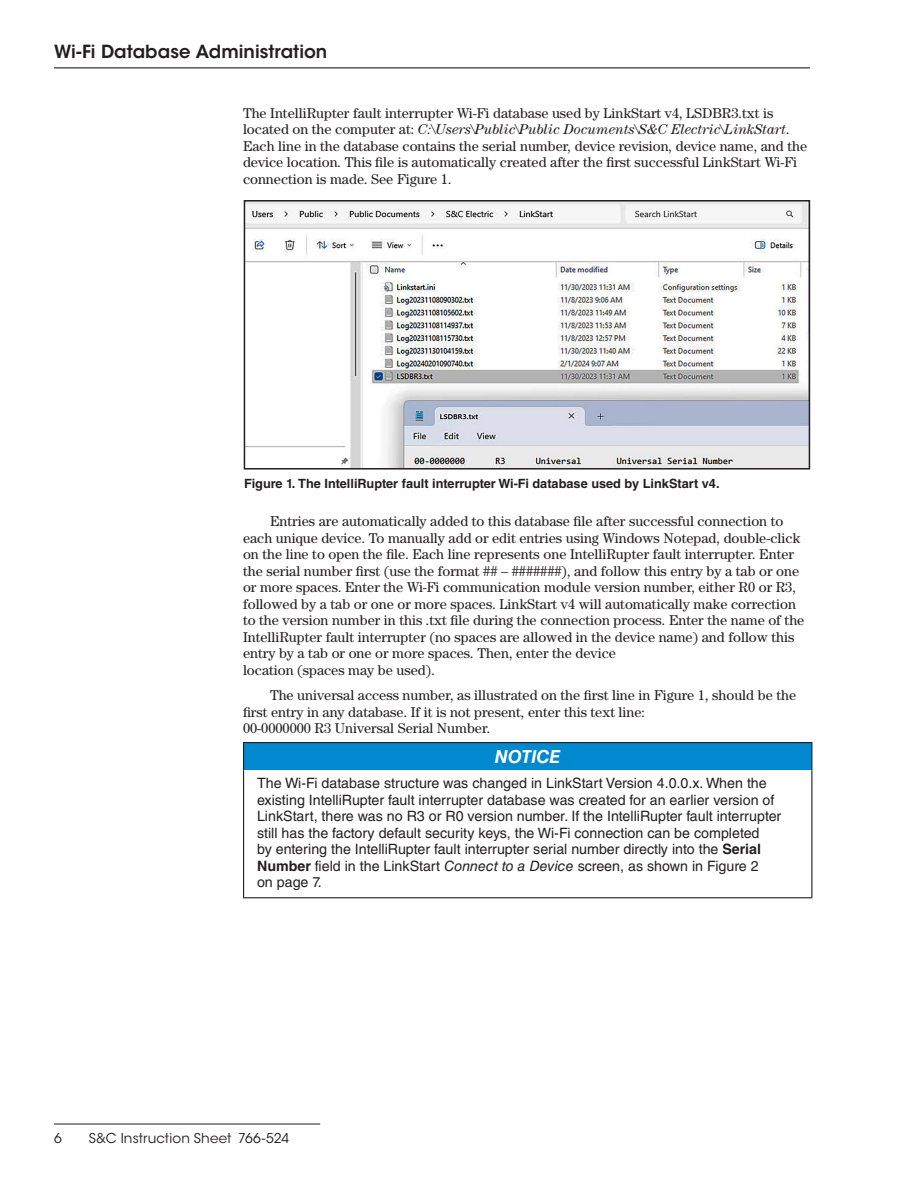
<style>
.page{position:relative;width:918px;height:1188px;background:#fff}
.page>*{position:absolute;margin:0;border:0;box-sizing:border-box;transform-origin:0 0}
.Section_Header{font:600 18px "ITC Avant Garde Std";color:#231f20}
.Safety_Box_Callout_White_Italic{font:italic 700 18px "Helvetica LT Std";color:#fff}
.Body_Continued{font:14.25px/16.5px "Century Std";color:#231f20}
.SB_Body{font:14.25px/16.5px "Helvetica LT Std";color:#231f20}
.Body_1st{font:14.25px/16.5px "Century Std";color:#231f20}
.t1{font:13.5px "ITC Avant Garde Std";letter-spacing:.01em;color:#231f20}
.t2{font:700 12.75px "Helvetica LT Std";color:#231f20}
.s1{font-style:italic}
.s2{font-weight:700}
</style>
<div class="page">
<hr style="left:54px;top:1124px;width:266px;height:1px;background:#231f20">
<hr style="left:54px;top:67px;width:756px;height:1px;background:#231f20">
<img style="left:247px;top:203px;width:560px;height:264px">
<div style="left:244px;top:200px;width:566px;height:270px;border:2px solid #231f20"></div>
<div style="left:244px;top:743px;width:568px;height:27px;background:#0089cf"></div>
<hr style="left:243px;top:742px;width:569px;height:1px;background:#231f20">
<svg style="left:243px;top:743px;width:1px;height:27px"></svg>
<svg style="left:811px;top:743px;width:1px;height:27px"></svg>
<hr style="left:243px;top:770px;width:1px;height:127px;background:#231f20">
<hr style="left:811px;top:770px;width:1px;height:127px;background:#231f20">
<hr style="left:243px;top:897px;width:569px;height:1px;background:#231f20">
<p class="Section_Header" style="left:54px;top:40px;width:275px">Wi-Fi Database Administration</p>
<p class="Body_1st" style="left:243px;top:104px;width:566px">The IntelliRupter fault interrupter Wi-Fi database used by LinkStart v4, LSDBR3.txt is located on the computer at: <span class="s1">C:\Users\Public\Public Documents\S&amp;C Electric\LinkStart</span>.<br>Each line in the database contains the serial number, device revision, device name, and the device location. This file is automatically created after the first successful LinkStart Wi-Fi connection is made. See Figure 1.</p>
<p class="t2" style="left:244px;top:476px;width:475px">Figure 1. The IntelliRupter fault interrupter Wi-Fi database used by LinkStart v4.</p>
<p class="Body_Continued" style="left:243px;top:513px;width:563px;text-indent:27px">Entries are automatically added to this database file after successful connection to each unique device. To manually add or edit entries using Windows Notepad, double-click on the line to open the file. Each line represents one IntelliRupter fault interrupter. Enter the serial number first (use the format ## – #######), and follow this entry by a tab or one or more spaces. Enter the Wi-Fi communication module version number, either R0 or R3, followed by a tab or one or more spaces. LinkStart v4 will automatically make correction to the version number in this .txt file during the connection process. Enter the name of the IntelliRupter fault interrupter (no spaces are allowed in the device name) and follow this entry by a tab or one or more spaces. Then, enter the device<br>location (spaces may be used).</p>
<p class="Body_Continued" style="left:243px;top:687px;width:555px;text-indent:27px">The universal access number, as illustrated on the first line in Figure 1, should be the first entry in any database. If it is not present, enter this text line:<br>00-0000000 R3 Universal Serial Number.</p>
<p class="Safety_Box_Callout_White_Italic" style="left:495px;top:746px;width:67px">NOTICE</p>
<p class="SB_Body" style="left:257px;top:775px;width:526px">The Wi-Fi database structure was changed in LinkStart Version 4. 0. 0.x. When the existing IntelliRupter fault interrupter database was created for an earlier version of LinkStart, there was no R3 or R0 version number. If the IntelliRupter fault interrupter still has the factory default security keys, the Wi-Fi connection can be completed<br>by entering the IntelliRupter fault interrupter serial number directly into the <span class="s2">Serial Number</span> field in the LinkStart <span class="s1">Connect to a Device</span> screen, as shown in Figure 2<br>on page 7.</p>
<p class="t1" style="left:54px;top:1130px;width:9px">6</p>
<p class="t1" style="left:89px;top:1130px;width:202px">S&amp;C Instruction Sheet 766-524</p>
</div>
